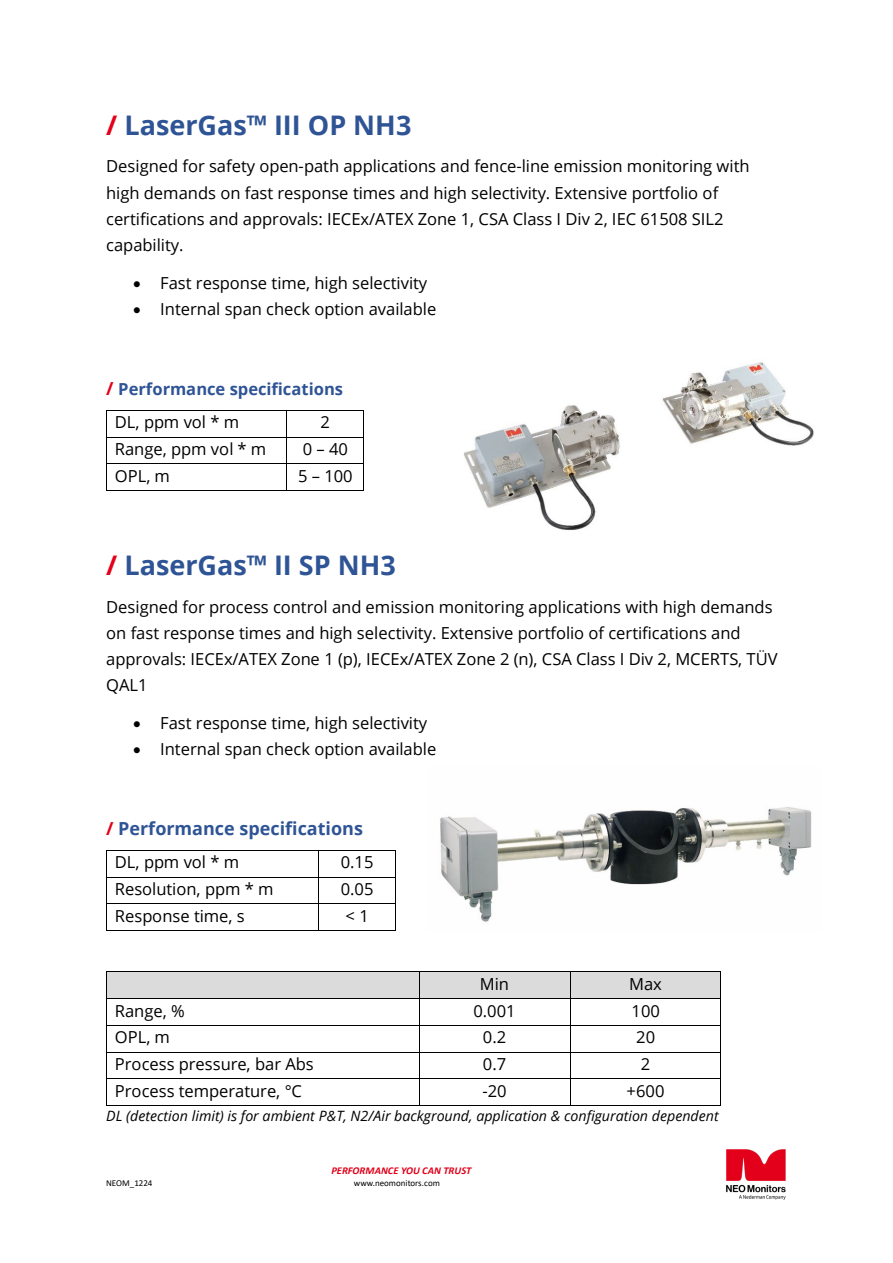
<style>
.page{position:relative;width:893px;height:1263px;background:#fff}
.page>*{position:absolute;margin:0;border:0;box-sizing:border-box;transform-origin:0 0}
.t1{font:700 27px "Open Sans";color:#2f5496}
.t2{font:700 18px "Open Sans";color:#2f5496}
.t3{font:16.5px/26.1px "Open Sans";color:#000}
.t4{font:700 16.5px "Open Sans";color:#2f5496}
.t5{font:italic 14.25px "Open Sans";color:#000}
.t6{font:italic 700 10.5px "Calibri";letter-spacing:.005em;color:#e10019}
.t7{font:9px "Calibri";letter-spacing:-.005em;color:#000}
.s1{color:#e2001a}
.s2{font-size:18px;color:#e2001a}
</style>
<div class="page">
<img style="left:726px;top:1149px;width:60px;height:51px">
<hr style="left:107px;top:410px;width:180px;height:1px;background:#000">
<hr style="left:287px;top:410px;width:76px;height:1px;background:#000">
<hr style="left:107px;top:437px;width:180px;height:1px;background:#000">
<hr style="left:287px;top:437px;width:76px;height:1px;background:#000">
<hr style="left:107px;top:463px;width:180px;height:1px;background:#000">
<hr style="left:287px;top:463px;width:76px;height:1px;background:#000">
<svg style="left:106px;top:410px;width:1px;height:81px"></svg>
<hr style="left:107px;top:490px;width:180px;height:1px;background:#000">
<hr style="left:287px;top:490px;width:76px;height:1px;background:#000">
<svg style="left:363px;top:410px;width:1px;height:81px"></svg>
<hr style="left:107px;top:850px;width:211px;height:1px;background:#000">
<hr style="left:319px;top:850px;width:76px;height:1px;background:#000">
<hr style="left:107px;top:877px;width:211px;height:1px;background:#000">
<hr style="left:319px;top:877px;width:76px;height:1px;background:#000">
<hr style="left:107px;top:903px;width:211px;height:1px;background:#000">
<hr style="left:319px;top:903px;width:76px;height:1px;background:#000">
<svg style="left:106px;top:850px;width:1px;height:81px"></svg>
<hr style="left:107px;top:930px;width:211px;height:1px;background:#000">
<svg style="left:318px;top:850px;width:1px;height:81px"></svg>
<hr style="left:319px;top:930px;width:76px;height:1px;background:#000">
<svg style="left:395px;top:850px;width:1px;height:81px"></svg>
<div style="left:107px;top:972px;width:312px;height:26px;background:#dbdbdb"></div>
<div style="left:419px;top:972px;width:151px;height:26px;background:#dbdbdb"></div>
<div style="left:570px;top:972px;width:151px;height:26px;background:#dbdbdb"></div>
<hr style="left:107px;top:971px;width:312px;height:1px;background:#000">
<hr style="left:419px;top:971px;width:151px;height:1px;background:#000">
<hr style="left:570px;top:971px;width:151px;height:1px;background:#000">
<hr style="left:107px;top:998px;width:312px;height:1px;background:#000">
<hr style="left:419px;top:998px;width:151px;height:1px;background:#000">
<hr style="left:570px;top:998px;width:151px;height:1px;background:#000">
<hr style="left:107px;top:1025px;width:312px;height:1px;background:#000">
<hr style="left:419px;top:1025px;width:151px;height:1px;background:#000">
<hr style="left:570px;top:1025px;width:151px;height:1px;background:#000">
<hr style="left:107px;top:1052px;width:312px;height:1px;background:#000">
<hr style="left:419px;top:1052px;width:151px;height:1px;background:#000">
<hr style="left:570px;top:1052px;width:151px;height:1px;background:#000">
<hr style="left:107px;top:1078px;width:312px;height:1px;background:#000">
<hr style="left:419px;top:1078px;width:151px;height:1px;background:#000">
<hr style="left:570px;top:1078px;width:151px;height:1px;background:#000">
<svg style="left:106px;top:971px;width:1px;height:135px"></svg>
<hr style="left:107px;top:1105px;width:312px;height:1px;background:#000">
<svg style="left:419px;top:972px;width:1px;height:133px"></svg>
<hr style="left:419px;top:1105px;width:151px;height:1px;background:#000">
<svg style="left:570px;top:972px;width:1px;height:133px"></svg>
<hr style="left:570px;top:1105px;width:151px;height:1px;background:#000">
<img style="left:440px;top:807px;width:372px;height:115px">
<img style="left:464px;top:362px;width:350px;height:168px">
<h1 class="t1" style="left:106px;top:106px;width:307px"><span class="s1">/</span> LaserGas™ III OP NH3</h1>
<p class="t3" style="left:106px;top:153px;width:645px">Designed for safety open-path applications and fence-line emission monitoring with high demands on fast response times and high selectivity. Extensive portfolio of certifications and approvals: IECEx/ATEX Zone 1, CSA Class I Div 2, IEC 61508 SIL2 capability.</p>
<p class="t3" style="left:133px;top:269px;width:296px">• Fast response time, high selectivity</p>
<p class="t3" style="left:133px;top:295px;width:305px">• Internal span check option available</p>
<h2 class="t4" style="left:106px;top:377px;width:238px"><span class="s2">/</span> Performance specifications</h2>
<p class="t3" style="left:115px;top:409px;width:126px">DL, ppm vol * m</p>
<p class="t3" style="left:321px;top:409px;width:11px">2</p>
<p class="t3" style="left:115px;top:436px;width:153px">Range, ppm vol * m</p>
<p class="t3" style="left:303px;top:436px;width:47px">0 – 40</p>
<p class="t3" style="left:115px;top:462px;width:57px">OPL, m</p>
<p class="t3" style="left:298px;top:462px;width:56px">5 – 100</p>
<h1 class="t1" style="left:106px;top:546px;width:291px"><span class="s1">/</span> LaserGas™ II SP NH3</h1>
<p class="t3" style="left:106px;top:593px;width:673px">Designed for process control and emission monitoring applications with high demands on fast response times and high selectivity. Extensive portfolio of certifications and approvals: IECEx/ATEX Zone 1 (p), IECEx/ATEX Zone 2 (n), CSA Class I Div 2, MCERTS, TÜV QAL1</p>
<p class="t3" style="left:133px;top:709px;width:296px">• Fast response time, high selectivity</p>
<p class="t3" style="left:133px;top:735px;width:305px">• Internal span check option available</p>
<h2 class="t2" style="left:106px;top:815px;width:258px"><span class="s1">/</span> Performance specifications</h2>
<p class="t3" style="left:115px;top:849px;width:126px">DL, ppm vol * m</p>
<p class="t3" style="left:341px;top:849px;width:34px">0.15</p>
<p class="t3" style="left:115px;top:875px;width:160px">Resolution, ppm * m</p>
<p class="t3" style="left:341px;top:875px;width:34px">0.05</p>
<p class="t3" style="left:115px;top:902px;width:131px">Response time, s</p>
<p class="t3" style="left:346px;top:902px;width:25px">&lt; 1</p>
<p class="t3" style="left:480px;top:970px;width:31px">Min</p>
<p class="t3" style="left:629px;top:970px;width:34px">Max</p>
<p class="t3" style="left:115px;top:997px;width:71px">Range, %</p>
<p class="t3" style="left:473px;top:997px;width:44px">0.001</p>
<p class="t3" style="left:631px;top:997px;width:30px">100</p>
<p class="t3" style="left:115px;top:1024px;width:57px">OPL, m</p>
<p class="t3" style="left:483px;top:1024px;width:25px">0.2</p>
<p class="t3" style="left:636px;top:1024px;width:21px">20</p>
<p class="t3" style="left:115px;top:1051px;width:200px">Process pressure, bar Abs</p>
<p class="t3" style="left:483px;top:1051px;width:25px">0.7</p>
<p class="t3" style="left:641px;top:1051px;width:11px">2</p>
<p class="t3" style="left:115px;top:1077px;width:189px">Process temperature, °C</p>
<p class="t3" style="left:482px;top:1077px;width:26px">-20</p>
<p class="t3" style="left:627px;top:1077px;width:39px">+600</p>
<p class="t5" style="left:106px;top:1106px;width:614px">DL (detection limit) is for ambient P&amp;T, N2/Air background, application &amp; configuration dependent</p>
<p class="t6" style="left:331px;top:1163px;width:141px">PERFORMANCE YOU CAN TRUST</p>
<p class="t7" style="left:106px;top:1176px;width:48px">NEOM_1224</p>
<p class="t7" style="left:354px;top:1176px;width:88px">www.neomonitors.com</p>
</div>
